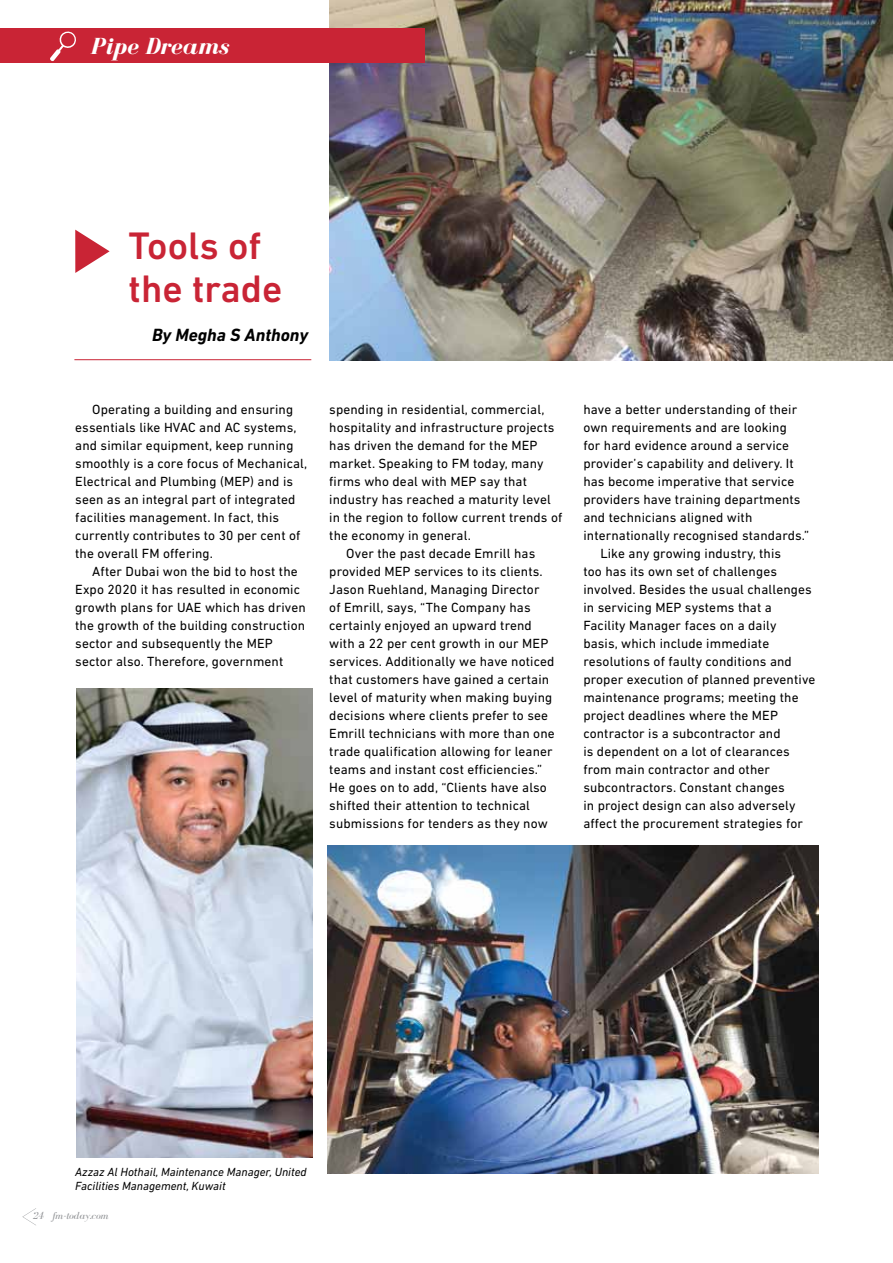
<style>
.page{position:relative;width:893px;height:1263px;background:#fff}
.page>*{position:absolute;margin:0;border:0;box-sizing:border-box;transform-origin:0 0}
.t1{font:500 39px/43.5px "DIN Next LT Pro";color:#c92435}
.t2{font:italic 700 24px "Bodoni FLF";color:#fff}
.t3{font:italic 700 18px "DIN Next LT Pro";color:#000}
.t4{font:13.5px/18px "DIN Next LT Pro";letter-spacing:.01em;color:#000}
.t5{font:italic 12px/13.5px "DIN Next LT Pro";color:#000}
.t6{font:italic 10.5px "Bodoni FLF";color:#939598}
</style>
<div class="page">
<img style="left:329px;top:0;width:564px;height:360px">
<svg style="left:22px;top:1208px;width:14px;height:17px"></svg>
<div style="left:0;top:29px;width:425px;height:34px;background:#c92435"></div>
<hr style="left:74px;top:359px;width:237px;height:1px;background:#c92435">
<svg style="left:75px;top:230px;width:35px;height:43px"></svg>
<svg style="left:50px;top:31px;width:26px;height:30px"></svg>
<img style="left:328px;top:845px;width:491px;height:329px">
<img style="left:76px;top:689px;width:236px;height:469px">
<h2 class="t2" style="left:91px;top:33px;width:139px">Pipe Dreams</h2>
<h1 class="t1" style="left:129px;top:224px;width:155px">Tools of the trade</h1>
<h3 class="t3" style="left:152px;top:324px;width:158px">By Megha S Anthony</h3>
<p class="t4" style="left:75px;top:400px;width:234px;text-indent:17px">Operating a building and ensuring essentials like HVAC and AC systems, and similar equipment, keep running smoothly is a core focus of Mechanical, Electrical and Plumbing (MEP) and is seen as an integral part of integrated facilities management. In fact, this currently contributes to 30 per cent of the overall FM offering.</p>
<p class="t4" style="left:75px;top:562px;width:232px;text-indent:17px">After Dubai won the bid to host the Expo 2020 it has resulted in economic growth plans for UAE which has driven the growth of the building construction sector and subsequently the MEP sector also. Therefore, government</p>
<p class="t4" style="left:329px;top:400px;width:217px">spending in residential, commercial,</p>
<p class="t4" style="left:329px;top:418px;width:227px">hospitality and infrastructure projects</p>
<p class="t4" style="left:329px;top:436px;width:210px">has driven the demand for the MEP</p>
<p class="t4" style="left:329px;top:454px;width:216px">market. Speaking to FM today, many</p>
<p class="t4" style="left:329px;top:472px;width:199px">firms who deal with MEP say that</p>
<p class="t4" style="left:329px;top:490px;width:223px">industry has reached a maturity level</p>
<p class="t4" style="left:329px;top:508px;width:235px">in the region to follow current trends of</p>
<p class="t4" style="left:329px;top:526px;width:143px">the economy in general.</p>
<p class="t4" style="left:346px;top:544px;width:190px">Over the past decade Emrill has</p>
<p class="t4" style="left:329px;top:562px;width:215px">provided MEP services to its clients.</p>
<p class="t4" style="left:329px;top:580px;width:212px">Jason Ruehland, Managing Director</p>
<p class="t4" style="left:329px;top:598px;width:203px">of Emrill, says, “The Company has</p>
<p class="t4" style="left:329px;top:616px;width:204px">certainly enjoyed an upward trend</p>
<p class="t4" style="left:329px;top:634px;width:221px">with a 22 per cent growth in our MEP</p>
<p class="t4" style="left:329px;top:652px;width:227px">services. Additionally we have noticed</p>
<p class="t4" style="left:329px;top:670px;width:221px">that customers have gained a certain</p>
<p class="t4" style="left:329px;top:688px;width:225px">level of maturity when making buying</p>
<p class="t4" style="left:329px;top:706px;width:220px">decisions where clients prefer to see</p>
<p class="t4" style="left:329px;top:724px;width:227px">Emrill technicians with more than one</p>
<p class="t4" style="left:329px;top:742px;width:225px">trade qualification allowing for leaner</p>
<p class="t4" style="left:329px;top:760px;width:214px">teams and instant cost efficiencies.”</p>
<p class="t4" style="left:329px;top:778px;width:219px">He goes on to add, “Clients have also</p>
<p class="t4" style="left:329px;top:796px;width:202px">shifted their attention to technical</p>
<p class="t4" style="left:329px;top:814px;width:220px">submissions for tenders as they now</p>
<p class="t4" style="left:583px;top:400px;width:215px">have a better understanding of their</p>
<p class="t4" style="left:583px;top:418px;width:205px">own requirements and are looking</p>
<p class="t4" style="left:583px;top:436px;width:207px">for hard evidence around a service</p>
<p class="t4" style="left:583px;top:454px;width:212px">provider’s capability and delivery. It</p>
<p class="t4" style="left:583px;top:472px;width:212px">has become imperative that service</p>
<p class="t4" style="left:583px;top:490px;width:219px">providers have training departments</p>
<p class="t4" style="left:583px;top:508px;width:171px">and technicians aligned with</p>
<p class="t4" style="left:583px;top:526px;width:227px">internationally recognised standards.”</p>
<p class="t4" style="left:600px;top:544px;width:182px">Like any growing industry, this</p>
<p class="t4" style="left:583px;top:562px;width:195px">too has its own set of challenges</p>
<p class="t4" style="left:583px;top:580px;width:230px">involved. Besides the usual challenges</p>
<p class="t4" style="left:583px;top:598px;width:190px">in servicing MEP systems that a</p>
<p class="t4" style="left:583px;top:616px;width:195px">Facility Manager faces on a daily</p>
<p class="t4" style="left:583px;top:634px;width:187px">basis, which include immediate</p>
<p class="t4" style="left:583px;top:652px;width:210px">resolutions of faulty conditions and</p>
<p class="t4" style="left:583px;top:670px;width:234px">proper execution of planned preventive</p>
<p class="t4" style="left:583px;top:688px;width:217px">maintenance programs; meeting the</p>
<p class="t4" style="left:583px;top:706px;width:196px">project deadlines where the MEP</p>
<p class="t4" style="left:583px;top:724px;width:199px">contractor is a subcontractor and</p>
<p class="t4" style="left:583px;top:742px;width:208px">is dependent on a lot of clearances</p>
<p class="t4" style="left:583px;top:760px;width:188px">from main contractor and other</p>
<p class="t4" style="left:583px;top:778px;width:203px">subcontractors. Constant changes</p>
<p class="t4" style="left:583px;top:796px;width:214px">in project design can also adversely</p>
<p class="t4" style="left:583px;top:814px;width:221px">affect the procurement strategies for</p>
<p class="t5" style="left:75px;top:1165px;width:233px">Azzaz Al Hothail, Maintenance Manager, United<br>Facilities Management, Kuwait</p>
<p class="t6" style="left:33px;top:1210px;width:77px">24 fm-today.com</p>
</div>
